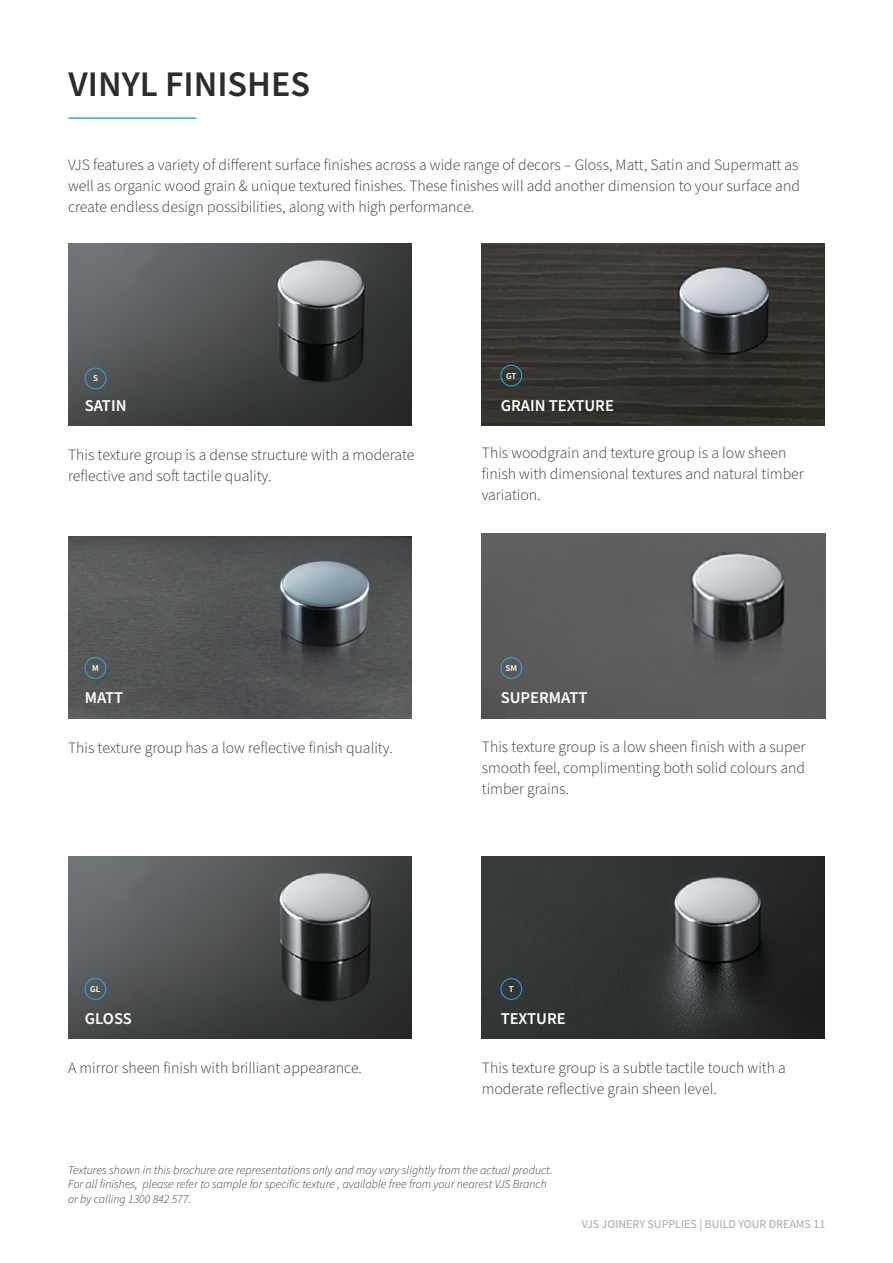
<style>
.page{position:relative;width:893px;height:1263px;background:#fff}
.page>*{position:absolute;margin:0;border:0;box-sizing:border-box;transform-origin:0 0}
.t1{font:600 36px "Source Sans Pro";color:#2c2c2c}
.t2{font:600 16.5px "Source Sans Pro";color:#fff}
.t3{font:300 15.75px/21px "Source Sans Pro";color:#323031}
.t4{font:italic 300 12px/14.4px "Source Sans Pro";color:#2c2c2c}
.t5{font:12px "Source Sans Pro";color:#a7a9ac}
.t6{font:600 9px "Source Sans Pro";color:#fff}
</style>
<div class="page">
<img style="left:482px;top:856px;width:343px;height:182px">
<div style="left:500px;top:978px;width:22px;height:22px;border:1px solid #2babe2;border-radius:50%"></div>
<img style="left:68px;top:244px;width:343px;height:181px">
<img style="left:68px;top:536px;width:343px;height:182px">
<img style="left:482px;top:244px;width:343px;height:181px">
<img style="left:68px;top:856px;width:343px;height:182px">
<img style="left:482px;top:534px;width:343px;height:184px">
<div style="left:85px;top:368px;width:21px;height:21px;border:1px solid #2babe2;border-radius:50%"></div>
<div style="left:500px;top:657px;width:22px;height:22px;border:1px solid #2babe2;border-radius:50%"></div>
<div style="left:501px;top:365px;width:21px;height:21px;border:1px solid #2babe2;border-radius:50%"></div>
<div style="left:85px;top:657px;width:21px;height:22px;border:1px solid #2babe2;border-radius:50%"></div>
<div style="left:85px;top:978px;width:21px;height:22px;border:1px solid #2babe2;border-radius:50%"></div>
<hr style="left:69px;top:117px;width:127px;height:2px;background:#2babe2">
<h1 class="t1" style="left:69px;top:60px;width:243px">VINYL FINISHES</h1>
<p class="t3" style="left:68px;top:154px;width:733px;text-align:justify">VJS features a variety of different surface finishes across a wide range of decors – Gloss, Matt, Satin and Supermatt as well as organic wood grain &amp; unique textured finishes. These finishes will add another dimension to your surface and create endless design possibilities, along with high performance.</p>
<p class="t6" style="left:93px;top:372px;width:6px">S</p>
<p class="t6" style="left:506px;top:370px;width:12px">GT</p>
<p class="t2" style="left:85px;top:394px;width:43px">SATIN</p>
<p class="t3" style="left:68px;top:444px;width:348px">This texture group is a dense structure with a moderate reflective and soft tactile quality.</p>
<p class="t2" style="left:501px;top:394px;width:115px">GRAIN TEXTURE</p>
<p class="t3" style="left:482px;top:442px;width:323px">This woodgrain and texture group is a low sheen finish with dimensional textures and natural timber variation.</p>
<p class="t6" style="left:92px;top:662px;width:8px">M</p>
<p class="t6" style="left:505px;top:662px;width:13px">SM</p>
<p class="t2" style="left:85px;top:686px;width:40px">MATT</p>
<p class="t2" style="left:501px;top:686px;width:88px">SUPERMATT</p>
<p class="t3" style="left:68px;top:737px;width:326px">This texture group has a low reflective finish quality.</p>
<p class="t3" style="left:482px;top:737px;width:325px;text-align:justify">This texture group is a low sheen finish with a super smooth feel, complimenting both solid colours and timber grains.</p>
<p class="t6" style="left:90px;top:983px;width:12px">GL</p>
<p class="t6" style="left:509px;top:983px;width:6px">T</p>
<p class="t2" style="left:85px;top:1007px;width:49px">GLOSS</p>
<p class="t2" style="left:501px;top:1007px;width:67px">TEXTURE</p>
<p class="t3" style="left:68px;top:1057px;width:295px">A mirror sheen finish with brilliant appearance.</p>
<p class="t3" style="left:482px;top:1057px;width:306px">This texture group is a subtle tactile touch with a moderate reflective grain sheen level.</p>
<p class="t4" style="left:68px;top:1163px;width:486px">Textures shown in this brochure are representations only and may vary slightly from the actual product.<br>For all finishes, please refer to sample for specific texture , available free from your nearest VJS Branch or by calling 1300 842 577.</p>
<p class="t5" style="left:582px;top:1216px;width:245px">VJS JOINERY SUPPLIES | BUILD YOUR DREAMS 11</p>
</div>
